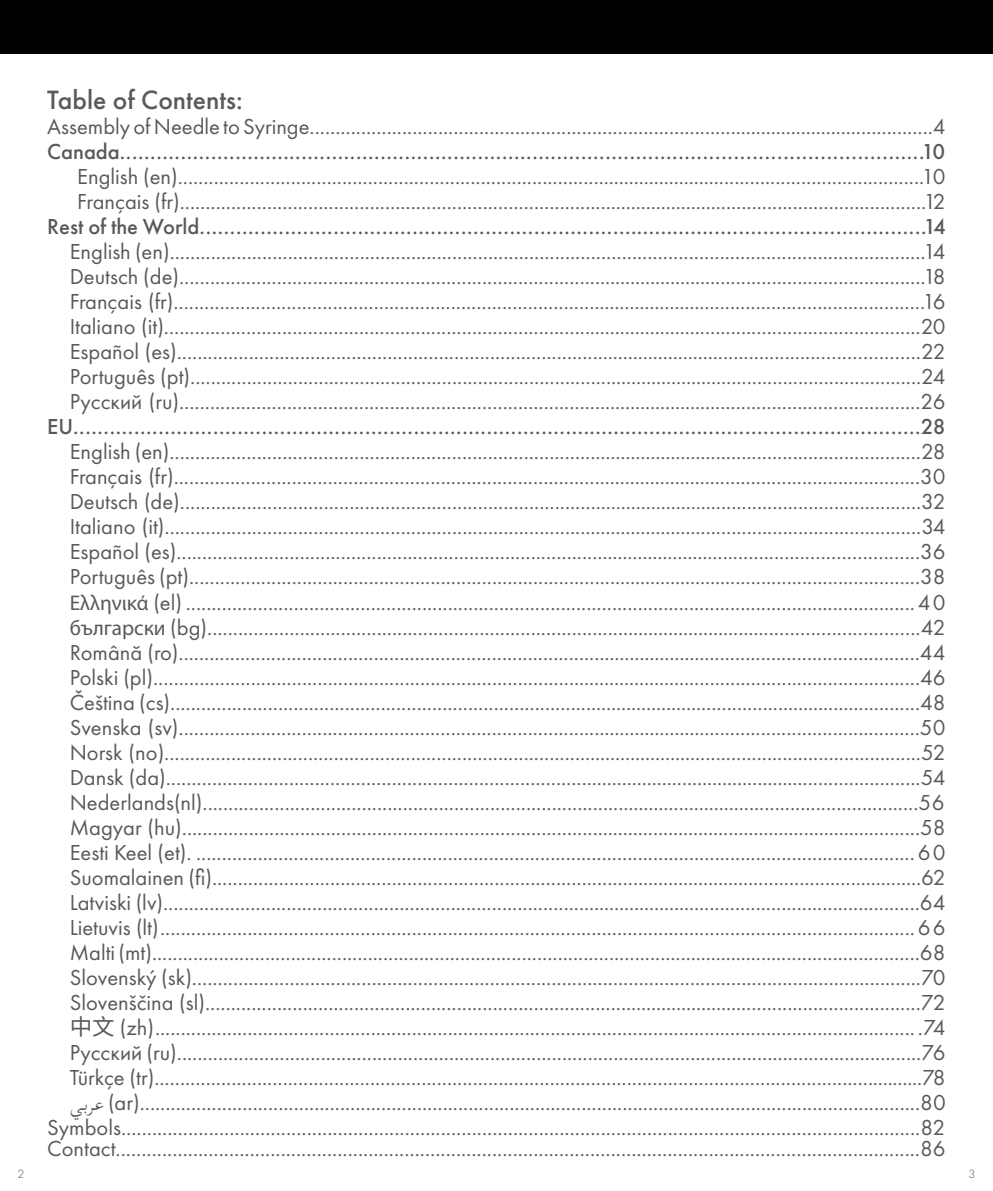
<style>
.page{position:relative;width:993px;height:1191px;background:#fff}
.page>*{position:absolute;margin:0;border:0;box-sizing:border-box;transform-origin:0 0}
.t1{font:500 27.5px "Futura PT";color:#58595b}
.t2{font:25px "Ara Al Bayan";color:#58595b}
.t3{font:22.5px/25px "Futura PT";color:#58595b}
.t4{font:500 22.5px "Futura PT";color:#58595b}
.t5{font:300 12.5px "Futura PT";color:#58595b}
.s1{font-family:"Myriad Pro";font-size:21.25px}
.s2{font-family:"Source Han Sans CN"}
.s3{font-family:"Futura PT";font-size:22.5px}
</style>
<div class="page">
<div style="left:0;top:0;width:992px;height:53px;background:#000"></div>
<p class="t1" style="left:47px;top:84px;width:197px">Table of Contents:</p>
<p class="t3" style="left:47px;top:114px;width:899px">Assembly of Needle to Syringe..........................................................................................................................4</p>
<p class="t4" style="left:47px;top:138px;width:899px">Canada....................................................................................................................................10</p>
<p class="t3" style="left:77px;top:164px;width:869px">English (en)..................................................................................................................................................10<br>Français (fr)..................................................................................................................................................12</p>
<p class="t4" style="left:47px;top:213px;width:899px">Rest of the World........................................................................................................................14</p>
<p class="t3" style="left:70px;top:239px;width:877px;text-align:justify">English (en)...................................................................................................................................................14<br>Deutsch (de)..................................................................................................................................................18<br>Français (fr)...................................................................................................................................................16<br>Italiano (it)....................................................................................................................................................20<br>Español (es).................................................................................................................................................22<br>Português (pt)...............................................................................................................................................24<br>Русский (ru).................................................................................................................................................26</p>
<p class="t4" style="left:47px;top:413px;width:899px">EU............................................................................................................................................28</p>
<p class="t3" style="left:70px;top:439px;width:877px;text-align:right">English (en)...................................................................................................................................................28<br>Français (fr)..................................................................................................................................................30<br>Deutsch (de).................................................................................................................................................32<br>Italiano (it)....................................................................................................................................................34<br>Español (es).................................................................................................................................................36<br>Português (pt)...............................................................................................................................................38<br><span class="s1">Ελληνικά</span> (el) ..............................................................................................................................................40 <span class="s1">български</span> (bg)...........................................................................................................................................42<br>Română (ro).................................................................................................................................................44<br>Polski (pl)......................................................................................................................................................46<br>Čeština (cs)...................................................................................................................................................48<br>Svenska (sv).................................................................................................................................................50<br>Norsk (no)....................................................................................................................................................52<br>Dansk (da)....................................................................................................................................................54<br>Nederlands(nl)............................................................................................................................................56<br>Magyar (hu).................................................................................................................................................58<br>Eesti Keel (et). ............................................................................................................................................60<br>Suomalainen (fi)...........................................................................................................................................62<br>Latviski (lv)....................................................................................................................................................64<br>Lietuvis (lt)...................................................................................................................................................66<br>Malti (mt)......................................................................................................................................................68<br>Slovenský (sk)..............................................................................................................................................70<br>Slovenščina (sl)............................................................................................................................................72<span class="s2">中文</span> (zh).................................................................................................................................................... .74<br>Русский (ru).................................................................................................................................................76<br>Türkçe (tr)......................................................................................................................................................78 ar(........................................................................................................................................................80</p>
<p class="t2" style="left:70px;top:1086px;width:46px"><span class="s3">(</span>عر بي</p>
<p class="t3" style="left:47px;top:1116px;width:899px;line-height:21.2px">Symbols...........................................................................................................................................................82<br>Contact............................................................................................................................................................86</p>
<p class="t5" style="left:18px;top:1167px;width:8px">2</p>
<p class="t5" style="left:968px;top:1167px;width:8px">3</p>
</div>
